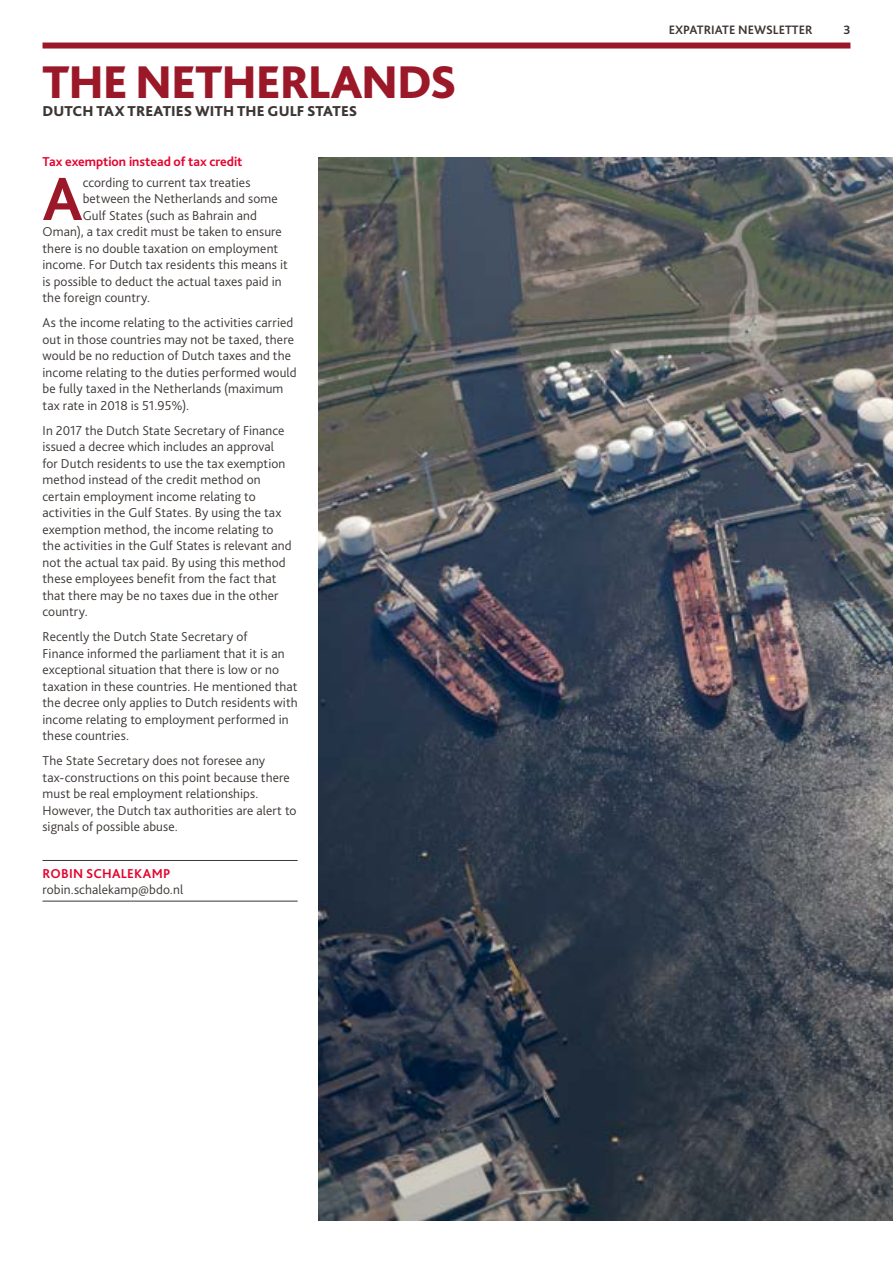
<style>
.page{position:relative;width:893px;height:1263px;background:#fff}
.page>*{position:absolute;margin:0;border:0;box-sizing:border-box;transform-origin:0 0}
.t1{font:700 63.6px "Bliss Pro";color:#9b1829}
.t2{font:800 48px "Bliss Pro";letter-spacing:-.025em;color:#9b1829}
.t3{font:800 15px "Bliss Pro";letter-spacing:.005em;color:#3c3734}
.t4{font:300 13.5px/16.5px "Bliss Pro";letter-spacing:.01em;color:#3c3734}
.t5{font:700 13.5px "Bliss Pro";color:#e4032e}
.t6{font:700 13.5px "Bliss Pro";letter-spacing:.02em;color:#e4032e}
.t7{font:700 12.75px "Bliss Pro";color:#3c3734}
</style>
<div class="page">
<div style="left:43px;top:43px;width:807px;height:6px;background:#9b1829"></div>
<hr style="left:43px;top:860px;width:255px;height:1px;background:#3c3734">
<hr style="left:43px;top:901px;width:255px;height:1px;background:#3c3734">
<img style="left:319px;top:157px;width:574px;height:1063px">
<h2 class="t2" style="left:43px;top:52px;width:416px">THE NETHERLANDS</h2>
<p class="t3" style="left:43px;top:102px;width:316px">DUTCH TAX TREATIES WITH THE GULF STATES</p>
<p class="t5" style="left:43px;top:153px;width:202px">Tax exemption instead of tax credit</p>
<h1 class="t1" style="left:43px;top:159px;width:42px">A</h1>
<p class="t4" style="left:83px;top:174px;width:169px">ccording to current tax treaties</p>
<p class="t4" style="left:83px;top:190px;width:197px">between the Netherlands and some</p>
<p class="t4" style="left:83px;top:207px;width:176px">Gulf States (such as Bahrain and</p>
<p class="t4" style="left:43px;top:223px;width:241px">Oman), a tax credit must be taken to ensure</p>
<p class="t4" style="left:43px;top:240px;width:237px">there is no double taxation on employment</p>
<p class="t4" style="left:43px;top:256px;width:247px">income. For Dutch tax residents this means it</p>
<p class="t4" style="left:43px;top:273px;width:241px">is possible to deduct the actual taxes paid in</p>
<p class="t4" style="left:43px;top:289px;width:109px">the foreign country.</p>
<p class="t4" style="left:43px;top:314px;width:256px">As the income relating to the activities carried out in those countries may not be taxed, there would be no reduction of Dutch taxes and the income relating to the duties performed would be fully taxed in the Netherlands (maximum tax rate in 2018 is 51.95%).</p>
<p class="t4" style="left:43px;top:422px;width:251px">In 2017 the Dutch State Secretary of Finance issued a decree which includes an approval for Dutch residents to use the tax exemption method instead of the credit method on certain employment income relating to activities in the Gulf States. By using the tax exemption method, the income relating to the activities in the Gulf States is relevant and not the actual tax paid. By using this method these employees benefit from the fact that that there may be no taxes due in the other country.</p>
<p class="t4" style="left:43px;top:628px;width:257px">Recently the Dutch State Secretary of<br>Finance informed the parliament that it is an exceptional situation that there is low or no taxation in these countries. He mentioned that the decree only applies to Dutch residents with income relating to employment performed in these countries.</p>
<p class="t4" style="left:43px;top:752px;width:255px">The State Secretary does not foresee any tax-constructions on this point because there must be real employment relationships.<br>However, the Dutch tax authorities are alert to signals of possible abuse.</p>
<p class="t6" style="left:43px;top:865px;width:130px">ROBIN SCHALEKAMP</p>
<p class="t4" style="left:43px;top:881px;width:142px">robin.schalekamp@bdo.nl</p>
<p class="t7" style="left:669px;top:22px;width:145px">EXPATRIATE NEWSLETTER</p>
<p class="t7" style="left:843px;top:22px;width:9px">3</p>
</div>
